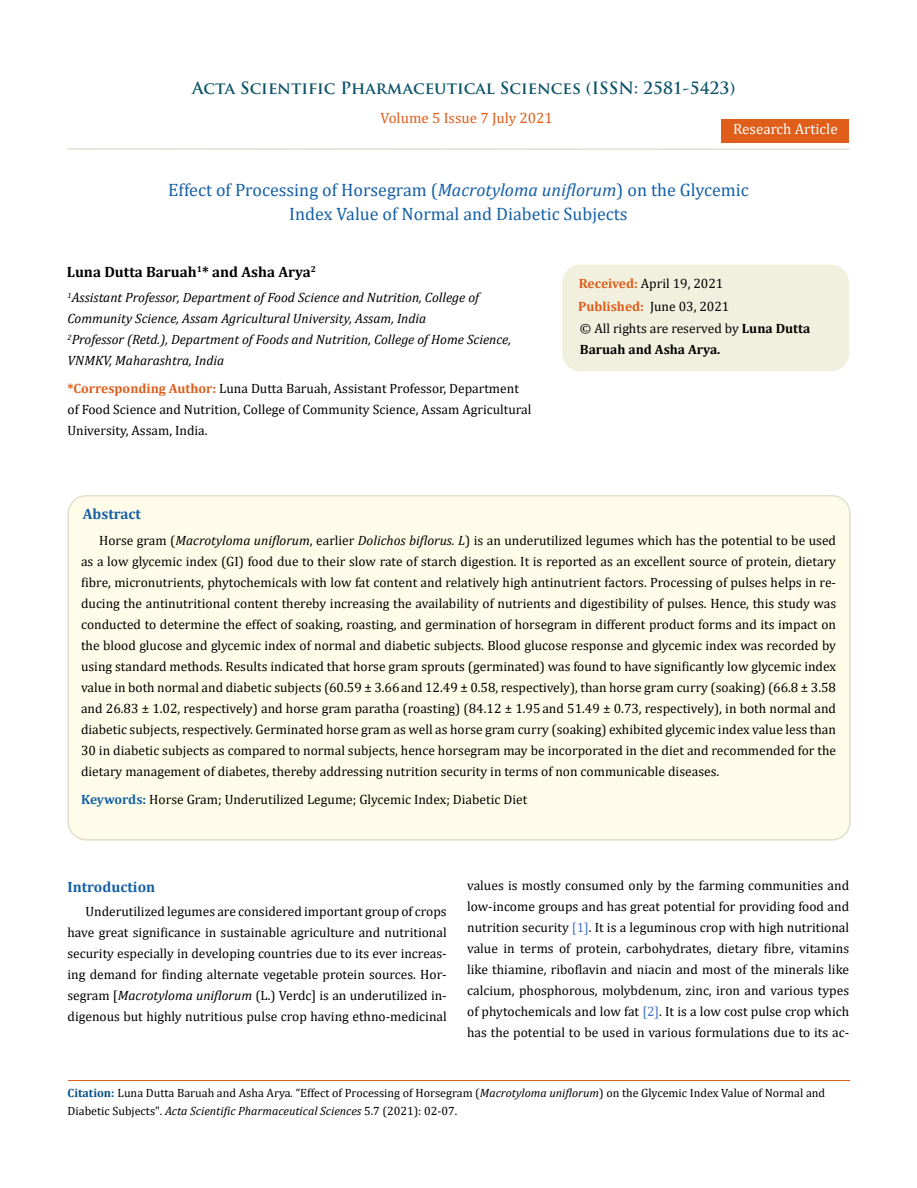
<style>
.page{position:relative;width:917px;height:1188px;background:#fff}
.page>*{position:absolute;margin:0;border:0;box-sizing:border-box;transform-origin:0 0}
.t1{font:18px/24px "Cambria";color:#1560a6;text-align:center}
.t2{font:700 16.5px "Trajan Pro";color:#0e546a}
.t3{font:700 15px "Cambria";color:#000}
.t4{font:15px "Cambria";color:#e05d1a}
.t5{font:700 15px "Cambria";color:#1560a6}
.t6{font:15px "Cambria";color:#fff}
.t7{font:13.5px/21px "Cambria";color:#000;text-align:justify}
.t8{font:italic 13.5px/21px "Cambria";color:#000}
.t9{font:700 13.5px/21px "Cambria";color:#000}
.t10{font:12px/18px "Cambria";color:#000}
.s1{font-style:italic}
.s2{font-weight:700;color:#e05d1a}
.s3{font-weight:400}
.s4{font-weight:700;color:#1560a6}
.s5{color:#4472c4}
.s6{font-weight:700;color:#035089}
</style>
<div class="page">
<div style="left:721px;top:119px;width:128px;height:23px;background:#e05d1a"></div>
<div style="left:563px;top:265px;width:285px;height:106px;background:#f1f0de;border-radius:18px"></div>
<div style="left:562px;top:265px;width:287px;height:106px;border:2px solid #f1f0de;border-radius:18px"></div>
<div style="left:68px;top:496px;width:781px;height:344px;background:#fffde9;border-radius:18px"></div>
<div style="left:67px;top:495px;width:783px;height:346px;border:2px solid #e0dfcd;border-radius:18px"></div>
<hr style="left:68px;top:1081px;width:781px;height:1px;background:#e05d1a">
<hr style="left:67px;top:148px;width:782px;height:2px;background:#e0dfcd">
<p class="t2" style="left:192px;top:77px;width:545px">Acta Scientific Pharmaceutical Sciences (ISSN: 2581-5423)</p>
<p class="t4" style="left:380px;top:109px;width:174px">Volume 5 Issue 7 July 2021</p>
<p class="t6" style="left:733px;top:120px;width:106px">Research Article</p>
<h1 class="t1" style="left:168px;top:178px;width:582px">Effect of Processing of Horsegram (<span class="s1">Macrotyloma uniflorum</span>) on the Glycemic<br>Index Value of Normal and Diabetic Subjects</h1>
<p class="t3" style="left:67px;top:261px;width:251px">Luna Dutta Baruah<sup>1</sup>* and Asha Arya<sup>2</sup></p>
<p class="t8" style="left:67px;top:287px;width:445px"><sup>1</sup>Assistant Professor, Department of Food Science and Nutrition, College of Community Science, Assam Agricultural University, Assam, India<br><sup>2</sup>Professor (Retd.), Department of Foods and Nutrition, College of Home Science, VNMKV, Maharashtra, India</p>
<p class="t7" style="left:67px;top:378px;width:465px;text-align:left"><span class="s2">*Corresponding Author:</span> Luna Dutta Baruah, Assistant Professor, Department of Food Science and Nutrition, College of Community Science, Assam Agricultural<br>University, Assam, India.</p>
<p class="t7" style="left:578px;top:272px;width:153px;line-height:23px"><span class="s2">Received:</span> April 19, 2021<br><span class="s2">Published:</span> June 03, 2021</p>
<p class="t9" style="left:580px;top:317px;width:232px"><span class="s3">© All rights are reserved by</span> Luna Dutta<br>Baruah and Asha Arya.</p>
<p class="t5" style="left:83px;top:503px;width:60px">Abstract</p>
<p class="t7" style="left:81px;top:529px;width:756px;text-indent:18px">Horse gram (<span class="s1">Macrotyloma uniflorum</span>, earlier <span class="s1">Dolichos biflorus. L</span>) is an underutilized legumes which has the potential to be used as a low glycemic index (GI) food due to their slow rate of starch digestion. It is reported as an excellent source of protein, dietary fibre, micronutrients, phytochemicals with low fat content and relatively high antinutrient factors. Processing of pulses helps in re&shy;ducing the antinutritional content thereby increasing the availability of nutrients and digestibility of pulses. Hence, this study was conducted to determine the effect of soaking, roasting, and germination of horsegram in different product forms and its impact on the blood glucose and glycemic index of normal and diabetic subjects. Blood glucose response and glycemic index was recorded by using standard methods. Results indicated that horse gram sprouts (germinated) was found to have significantly low glycemic index value in both normal and diabetic subjects (60.59 ± 3.66and 12.49 ± 0.58, respectively), than horse gram curry (soaking) (66.8 ± 3.58 and 26.83 ± 1.02, respectively) and horse gram paratha (roasting) (84.12 ± 1.95and 51.49 ± 0.73, respectively), in both normal and diabetic subjects, respectively. Germinated horse gram as well as horse gram curry (soaking) exhibited glycemic index value less than 30 in diabetic subjects as compared to normal subjects, hence horsegram may be incorporated in the diet and recommended for the dietary management of diabetes, thereby addressing nutrition security in terms of non communicable diseases.</p>
<p class="t7" style="left:81px;top:788px;width:448px"><span class="s4">Keywords:</span> Horse Gram; Underutilized Legume; Glycemic Index; Diabetic Diet</p>
<p class="t5" style="left:67px;top:876px;width:89px">Introduction</p>
<p class="t7" style="left:67px;top:901px;width:381px;text-indent:18px">Underutilized legumes are considered important group of crops have great significance in sustainable agriculture and nutritional security especially in developing countries due to its ever increas&shy;ing demand for finding alternate vegetable protein sources. Hor&shy;segram [<span class="s1">Macrotyloma uniflorum</span> (L.) Verdc] is an underutilized in&shy;digenous but highly nutritious pulse crop having ethno-medicinal</p>
<p class="t7" style="left:467px;top:875px;width:383px">values is mostly consumed only by the farming communities and low-income groups and has great potential for providing food and nutrition security <span class="s5">[1]</span>. It is a leguminous crop with high nutritional value in terms of protein, carbohydrates, dietary fibre, vitamins like thiamine, riboflavin and niacin and most of the minerals like calcium, phosphorous, molybdenum, zinc, iron and various types of phytochemicals and low fat <span class="s5">[2]</span>. It is a low cost pulse crop which has the potential to be used in various formulations due to its ac-</p>
<p class="t10" style="left:68px;top:1084px;width:759px"><span class="s6">Citation:</span> Luna Dutta Baruah and Asha Arya<span class="s1">.</span> “Effect of Processing of Horsegram (<span class="s1">Macrotyloma uniflorum</span>) on the Glycemic Index Value of Normal and<br>Diabetic Subjects". <span class="s1">Acta Scientific Pharmaceutical Sciences</span> 5.7 (2021): 02-07.</p>
</div>
